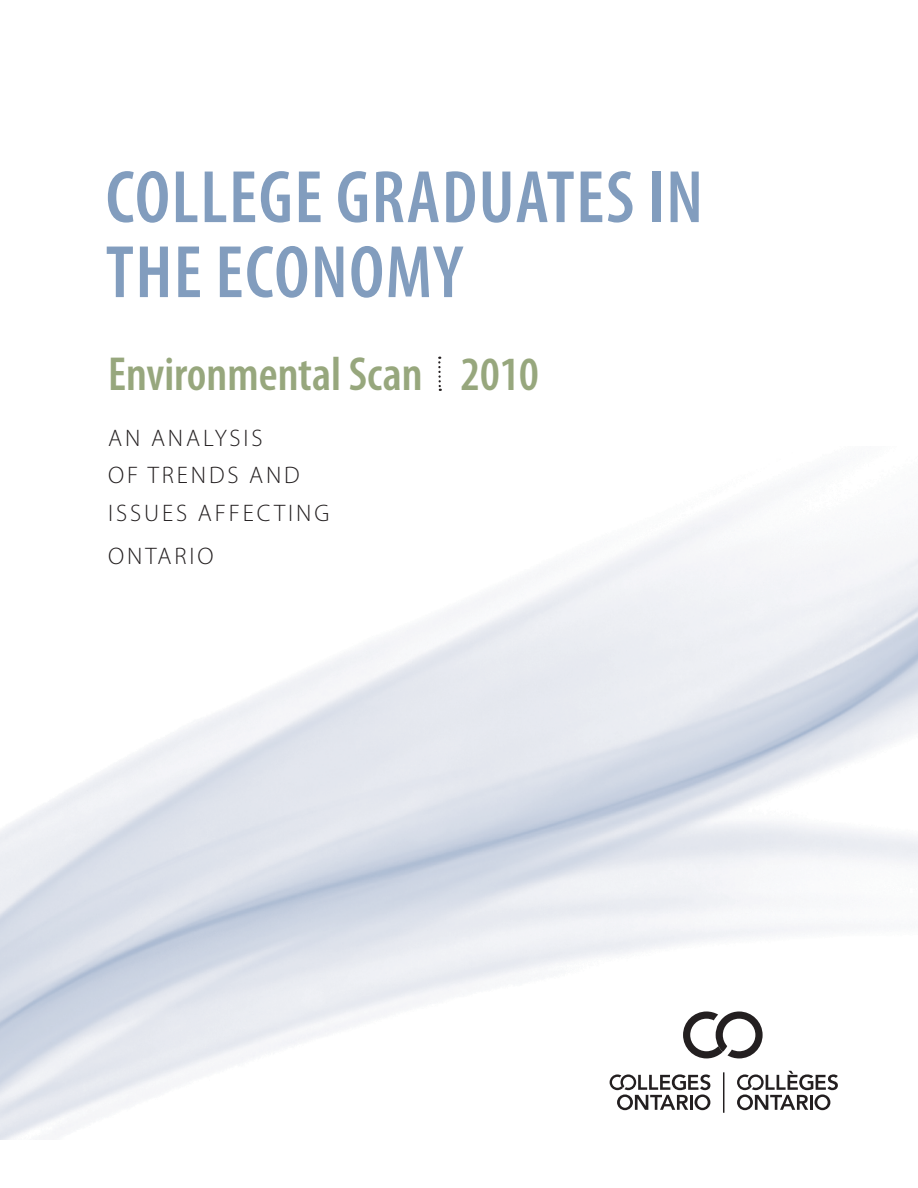
<style>
.page{position:relative;width:918px;height:1188px;background:#fff}
.page>*{position:absolute;margin:0;border:0;box-sizing:border-box;transform-origin:0 0}
.t1{font:600 condensed 75px/75px "Myriad Pro";letter-spacing:.02em;color:#829dbe}
.t2{font:600 condensed 48px "Myriad Pro";color:#97a77d}
.t3{font:300 24px/37.5px "Myriad Pro";letter-spacing:.12em;color:#231f20}
</style>
<div class="page">
<svg style="left:683px;top:1011px;width:80px;height:47px"></svg>
<svg style="left:610px;top:1074px;width:100px;height:36px"></svg>
<hr style="left:690px;top:1095px;width:3px;height:15px;background:#231f20">
<svg style="left:737px;top:1071px;width:101px;height:39px"></svg>
<hr style="left:723px;top:1072px;width:1px;height:41px;background:#231f20">
<svg style="left:438px;top:357px;width:3px;height:34px"></svg>
<h1 class="t1" style="left:106px;top:161px;width:599px">COLLEGE GRADUATES IN<br>THE ECONOMY</h1>
<h2 class="t2" style="left:108px;top:348px;width:432px">ENVIRONMENTAL SCAN 2010</h2>
<p class="t3" style="left:108px;top:419px;width:223px">AN ANALYSIS<br>OF TRENDS AND<br>ISSUES AFFECTING</p>
<p class="t3" style="left:108px;top:537px;width:107px">ONTARIO</p>
</div>
